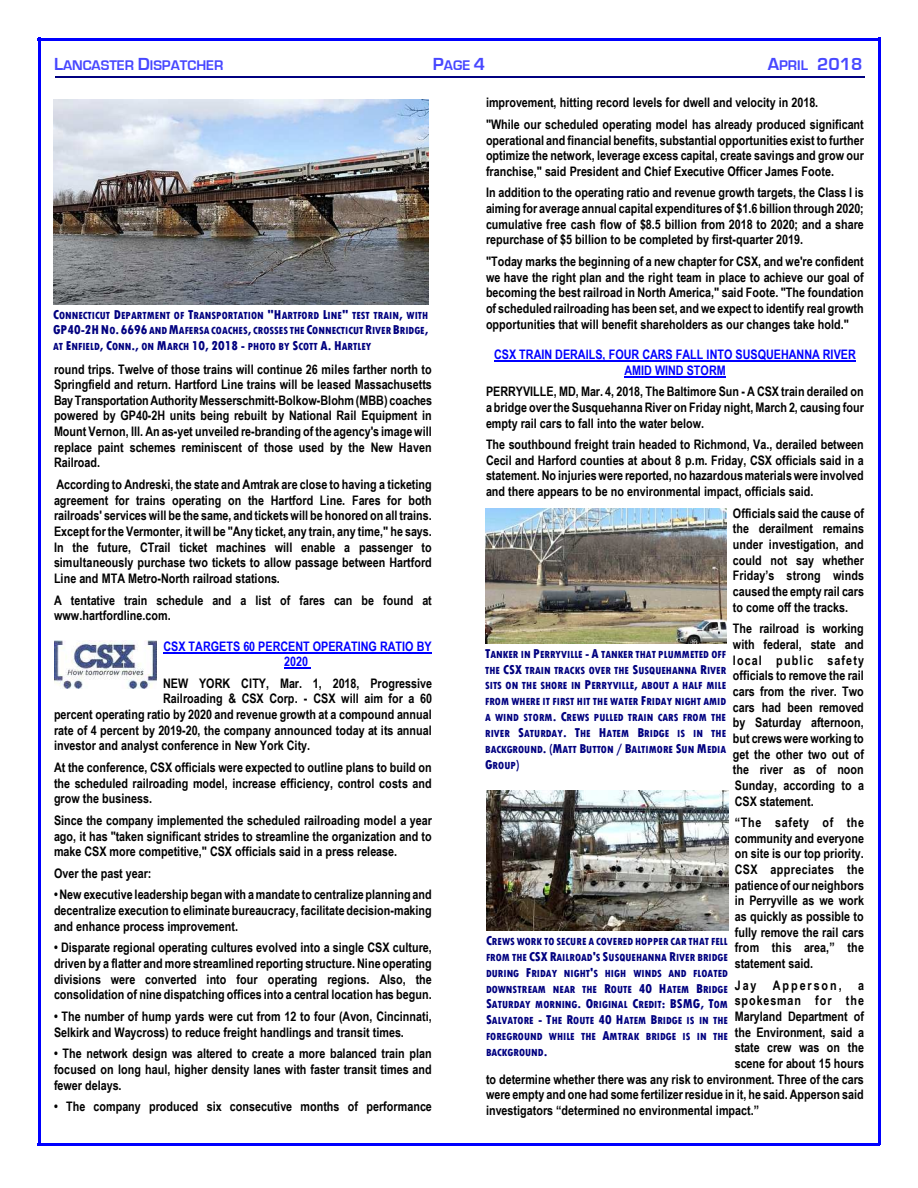
<style>
.page{position:relative;width:918px;height:1188px;background:#fff}
.page>*{position:absolute;margin:0;border:0;box-sizing:border-box;transform-origin:0 0}
.t1{font:700 18px "Eurostile";color:#4747ff}
.t2{font:700 14.4px "Eurostile";color:#4747ff}
.t3{font:700 13.2px/15.6px "Arial Narrow";color:#000;text-align:justify}
.t4{font:700 13.2px/15.6px "Arial Narrow";color:#00f;text-align:center}
.t5{font:700 13.2px "Arial Narrow";letter-spacing:.065em;color:#000}
.t6{font:700 13.2px "Arial Narrow";letter-spacing:.145em;color:#000}
.t7{font:800 10.8px/15.9px "Tw Cen MT Condensed";color:#000080;text-align:justify}
.s1{font-size:18px}
.s2{font-size:14.4px}
.s3{font-size:13.5px}
</style>
<div class="page">
<hr style="left:38px;top:38px;width:2px;height:1107px;background:#00f">
<hr style="left:878px;top:38px;width:3px;height:1107px;background:#00f">
<hr style="left:38px;top:38px;width:842px;height:2px;background:#00f">
<hr style="left:38px;top:1143px;width:842px;height:3px;background:#00f">
<hr style="left:55px;top:76px;width:810px;height:2px;background:#000080">
<hr style="left:163px;top:652px;width:269px;height:1px;background:#00f">
<svg style="left:284px;top:668px;width:27px;height:1px"></svg>
<hr style="left:494px;top:361px;width:362px;height:1px;background:#00f">
<hr style="left:624px;top:376px;width:102px;height:1px;background:#00f">
<img style="left:53px;top:99px;width:376px;height:205px">
<img style="left:55px;top:641px;width:102px;height:47px">
<img style="left:485px;top:508px;width:241px;height:136px">
<img style="left:486px;top:790px;width:242px;height:141px">
<p class="t2" style="left:54px;top:57px;width:171px"><span class="s1">L</span>ANCASTER <span class="s1">D</span>ISPATCHER</p>
<p class="t2" style="left:433px;top:57px;width:54px"><span class="s1">P</span>AGE <span class="s1">4</span></p>
<h1 class="t1" style="left:768px;top:54px;width:96px">A<span class="s2">PRIL</span> 2018</h1>
<p class="t7" style="left:53px;top:307px;width:377px"><span class="s3">C</span>ONNECTICUT <span class="s3">D</span>EPARTMENT OF <span class="s3">T</span>RANSPORTATION <span class="s3">"H</span>ARTFORD <span class="s3">L</span>INE<span class="s3">"</span> TEST TRAIN<span class="s3">,</span> WITH <span class="s3">GP40-2HN</span>O<span class="s3">.6696</span> AND<span class="s3">M</span>AFERSA COACHES<span class="s3">,</span> CROSSES THE <span class="s3">C</span>ONNECTICUT <span class="s3">R</span>IVER <span class="s3">B</span>RIDGE<span class="s3">, </span>AT <span class="s3">E</span>NFIELD<span class="s3">, C</span>ONN<span class="s3">.,</span> ON <span class="s3">M</span>ARCH <span class="s3">10, 2018 -</span> PHOTO BY <span class="s3">S</span>COTT <span class="s3">A. H</span>ARTLEY</p>
<p class="t3" style="left:54px;top:361px;width:379px">round trips. Twelve of those trains will continue 26 miles farther north to Springfield and return. Hartford Line trains will be leased Massachusetts Bay Transportation Authority Messerschmitt-Bolkow-Blohm (MBB) coaches powered by GP40-2H units being rebuilt by National Rail Equipment in Mount Vernon, Ill. An as-yet unveiled re-branding of the agency's image will replace paint schemes reminiscent of those used by the New Haven Railroad.</p>
<p class="t3" style="left:54px;top:476px;width:379px">According to Andreski, the state and Amtrak are close to having a ticketing agreement for trains operating on the Hartford Line. Fares for both railroads' services will be the same, and tickets will be honored on all trains.<br>Except for the Vermonter, it will be "Any ticket, any train, any time," he says.<br>In the future, CTrail ticket machines will enable a passenger to simultaneously purchase two tickets to allow passage between Hartford Line and MTA Metro-North railroad stations.</p>
<p class="t3" style="left:54px;top:592px;width:379px">A tentative train schedule and a list of fares can be found at www.hartfordline.com.</p>
<p class="t4" style="left:163px;top:638px;width:270px">CSX TARGETS 60 PERCENT OPERATING RATIO BY<br>2020</p>
<p class="t3" style="left:163px;top:675px;width:270px">NEW YORK CITY, Mar. 1, 2018, Progressive</p>
<p class="t3" style="left:163px;top:691px;width:270px">Railroading &amp; CSX Corp. - CSX will aim for a 60</p>
<p class="t3" style="left:54px;top:707px;width:379px">percent operating ratio by 2020 and revenue growth at a compound annual</p>
<p class="t3" style="left:54px;top:722px;width:379px">rate of 4 percent by 2019-20, the company announced today at its annual</p>
<p class="t3" style="left:54px;top:738px;width:258px">investor and analyst conference in New York City.</p>
<p class="t3" style="left:54px;top:759px;width:379px">At the conference, CSX officials were expected to outline plans to build on the scheduled railroading model, increase efficiency, control costs and grow the business.</p>
<p class="t3" style="left:54px;top:812px;width:379px">Since the company implemented the scheduled railroading model a year ago, it has "taken significant strides to streamline the organization and to make CSX more competitive," CSX officials said in a press release.</p>
<p class="t3" style="left:54px;top:865px;width:99px">Over the past year:</p>
<p class="t3" style="left:54px;top:887px;width:379px">• New executive leadership began with a mandate to centralize planning and decentralize execution to eliminate bureaucracy, facilitate decision-making and enhance process improvement.</p>
<p class="t3" style="left:54px;top:940px;width:379px">• Disparate regional operating cultures evolved into a single CSX culture, driven by a flatter and more streamlined reporting structure. Nine operating divisions were converted into four operating regions. Also, the consolidation of nine dispatching offices into a central location has begun.</p>
<p class="t3" style="left:54px;top:1008px;width:379px">• The number of hump yards were cut from 12 to four (Avon, Cincinnati,<br>Selkirk and Waycross) to reduce freight handlings and transit times.</p>
<p class="t3" style="left:54px;top:1046px;width:379px">• The network design was altered to create a more balanced train plan focused on long haul, higher density lanes with faster transit times and fewer delays.</p>
<p class="t3" style="left:54px;top:1099px;width:379px">• The company produced six consecutive months of performance</p>
<p class="t3" style="left:486px;top:92px;width:379px;line-height:21.6px">improvement, hitting record levels for dwell and velocity in 2018.<br>"While our scheduled operating model has already produced significant</p>
<p class="t3" style="left:486px;top:132px;width:379px">operational and financial benefits, substantial opportunities exist to further optimize the network, leverage excess capital, create savings and grow our franchise," said President and Chief Executive Officer James Foote.</p>
<p class="t3" style="left:486px;top:185px;width:379px">In addition to the operating ratio and revenue growth targets, the Class I is aiming for average annual capital expenditures of $1.6 billion through 2020; cumulative free cash flow of $8.5 billion from 2018 to 2020; and a share repurchase of $5 billion to be completed by first-quarter 2019.</p>
<p class="t3" style="left:486px;top:253px;width:379px">"Today marks the beginning of a new chapter for CSX, and we're confident we have the right plan and the right team in place to achieve our goal of becoming the best railroad in North America," said Foote. "The foundation of scheduled railroading has been set, and we expect to identify real growth opportunities that will benefit shareholders as our changes take hold."</p>
<p class="t4" style="left:494px;top:346px;width:363px">CSX TRAIN DERAILS, FOUR CARS FALL INTO SUSQUEHANNA RIVER<br>AMID WIND STORM</p>
<p class="t3" style="left:486px;top:384px;width:379px">PERRYVILLE, MD, Mar. 4, 2018, The Baltimore Sun - A CSX train derailed on a bridge over the Susquehanna River on Friday night, March 2, causing four empty rail cars to fall into the water below.</p>
<p class="t3" style="left:486px;top:437px;width:379px">The southbound freight train headed to Richmond, Va., derailed between Cecil and Harford counties at about 8 p.m. Friday, CSX officials said in a statement. No injuries were reported, no hazardous materials were involved and there appears to be no environmental impact, officials said.</p>
<p class="t3" style="left:733px;top:505px;width:133px">Officials said the cause of the derailment remains under investigation, and could not say whether Friday’s strong winds caused the empty rail cars to come off the tracks.</p>
<p class="t3" style="left:733px;top:621px;width:133px">The railroad is working with federal, state and local public safety officials to remove the rail cars from the river. Two cars had been removed by Saturday afternoon, but crews were working to get the other two out of the river as of noon Sunday, according to a CSX statement.</p>
<p class="t3" style="left:735px;top:815px;width:131px">“The safety of the community and everyone on site is our top priority.<br>CSX appreciates the patience of our neighbors in Perryville as we work as quickly as possible to fully remove the rail cars from this area,” the statement said.</p>
<p class="t6" style="left:735px;top:977px;width:131px">Jay Apperson, a</p>
<p class="t5" style="left:735px;top:993px;width:131px">spokesman for the</p>
<p class="t3" style="left:735px;top:1008px;width:131px">Maryland Department of</p>
<p class="t3" style="left:735px;top:1024px;width:131px">the Environment, said a</p>
<p class="t3" style="left:735px;top:1040px;width:131px">state crew was on the</p>
<p class="t3" style="left:735px;top:1055px;width:131px">scene for about 15 hours</p>
<p class="t3" style="left:486px;top:1071px;width:379px">to determine whether there was any risk to environment. Three of the cars</p>
<p class="t3" style="left:486px;top:1087px;width:379px">were empty and one had some fertilizer residue in it, he said. Apperson said</p>
<p class="t3" style="left:486px;top:1102px;width:275px">investigators “determined no environmental impact.”</p>
<p class="t7" style="left:485px;top:646px;width:243px"><span class="s3">T</span>ANKER IN <span class="s3">P</span>ERRYVILLE <span class="s3">- A</span> TANKER THAT PLUMMETED OFF THE <span class="s3">CSX</span> TRAIN TRACKS OVER THE <span class="s3">S</span>USQUEHANNA <span class="s3">R</span>IVER SITS ON THE SHORE IN <span class="s3">P</span>ERRYVILLE<span class="s3">,</span> ABOUT A HALF MILE FROM WHERE IT FIRST HIT THE WATER <span class="s3">F</span>RIDAY NIGHT AMID A WIND STORM<span class="s3">. C</span>REWS PULLED TRAIN CARS FROM THE RIVER <span class="s3">S</span>ATURDAY<span class="s3">. T</span>HE <span class="s3">H</span>ATEM <span class="s3">B</span>RIDGE IS IN THE BACKGROUND<span class="s3">. (M</span>ATT <span class="s3">B</span>UTTON <span class="s3">/ B</span>ALTIMORE <span class="s3">S</span>UN <span class="s3">M</span>EDIA <span class="s3">G</span>ROUP<span class="s3">)</span></p>
<p class="t7" style="left:486px;top:933px;width:244px"><span class="s3">C</span>REWS WORK TO SECURE A COVERED HOPPER CAR THAT FELL FROM THE <span class="s3">CSX R</span>AILROAD<span class="s3">'</span>S <span class="s3">S</span>USQUEHANNA <span class="s3">R</span>IVER BRIDGE DURING <span class="s3">F</span>RIDAY NIGHT<span class="s3">'</span>S HIGH WINDS AND FLOATED DOWNSTREAM NEAR THE <span class="s3">R</span>OUTE <span class="s3">40 H</span>ATEM <span class="s3">B</span>RIDGE <span class="s3">S</span>ATURDAY MORNING<span class="s3">. O</span>RIGINAL <span class="s3">C</span>REDIT<span class="s3">: BSMG, T</span>OM <span class="s3">S</span>ALVATORE <span class="s3">- T</span>HE <span class="s3">R</span>OUTE <span class="s3">40 H</span>ATEM <span class="s3">B</span>RIDGE IS IN THE FOREGROUND WHILE THE <span class="s3">A</span>MTRAK BRIDGE IS IN THE BACKGROUND<span class="s3">.</span></p>
</div>
